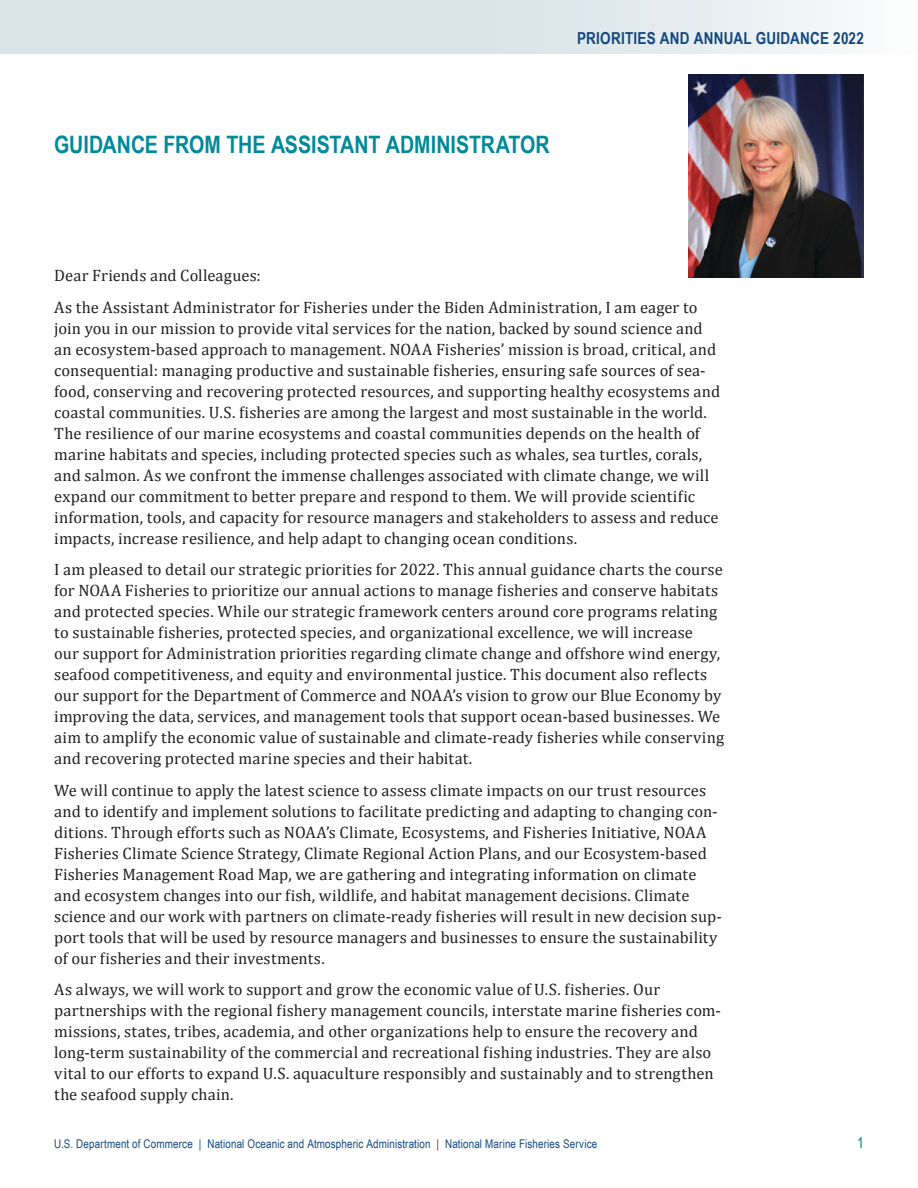
<style>
.page{position:relative;width:918px;height:1188px;background:#fff}
.page>*{position:absolute;margin:0;border:0;box-sizing:border-box;transform-origin:0 0}
.t1{font:700 24px "Arial Narrow";color:#038a99}
.t2{font:16.5px/21px "Cambria";letter-spacing:.005em;color:#231f20}
.t3{font:700 16.5px "Arial Narrow";letter-spacing:.015em;color:#13487e}
.t4{font:15px "Arial Narrow";color:#037d8c}
.t5{font:12px "Arial Narrow";letter-spacing:.01em;color:#13487e}
</style>
<div class="page">
<div style="left:0;top:0;width:918px;height:54px;background:linear-gradient(to right,#d2dfe4,#f0f4f6)"></div>
<img style="left:688px;top:74px;width:176px;height:204px">
<p class="t3" style="left:577px;top:26px;width:288px">PRIORITIES AND ANNUAL GUIDANCE 2022</p>
<h2 class="t1" style="left:54px;top:127px;width:497px">GUIDANCE FROM THE ASSISTANT ADMINISTRATOR</h2>
<p class="t2" style="left:54px;top:265px;width:208px">Dear Friends and Colleagues:</p>
<p class="t2" style="left:54px;top:296px;width:668px">As the Assistant Administrator for Fisheries under the Biden Administration, I am eager to join you in our mission to provide vital services for the nation, backed by sound science and an ecosystem-based approach to management. NOAA Fisheries’ mission is broad, critical, and consequential: managing productive and sustainable fisheries, ensuring safe sources of sea&shy;food, conserving and recovering protected resources, and supporting healthy ecosystems and coastal communities. U.S. fisheries are among the largest and most sustainable in the world.<br>The resilience of our marine ecosystems and coastal communities depends on the health of marine habitats and species, including protected species such as whales, sea turtles, corals, and salmon. As we confront the immense challenges associated with climate change, we will expand our commitment to better prepare and respond to them. We will provide scientific information, tools, and capacity for resource managers and stakeholders to assess and reduce impacts, increase resilience, and help adapt to changing ocean conditions.</p>
<p class="t2" style="left:54px;top:559px;width:671px">I am pleased to detail our strategic priorities for 2022. This annual guidance charts the course for NOAA Fisheries to prioritize our annual actions to manage fisheries and conserve habitats and protected species. While our strategic framework centers around core programs relating to sustainable fisheries, protected species, and organizational excellence, we will increase<br>our support for Administration priorities regarding climate change and offshore wind energy, seafood competitiveness, and equity and environmental justice. This document also reflects our support for the Department of Commerce and NOAA’s vision to grow our Blue Economy by improving the data, services, and management tools that support ocean-based businesses. We aim to amplify the economic value of sustainable and climate-ready fisheries while conserving and recovering protected marine species and their habitat.</p>
<p class="t2" style="left:54px;top:779px;width:669px">We will continue to apply the latest science to assess climate impacts on our trust resources and to identify and implement solutions to facilitate predicting and adapting to changing con&shy;ditions. Through efforts such as NOAA’s Climate, Ecosystems, and Fisheries Initiative, NOAA Fisheries Climate Science Strategy, Climate Regional Action Plans, and our Ecosystem-based Fisheries Management Road Map, we are gathering and integrating information on climate and ecosystem changes into our fish, wildlife, and habitat management decisions. Climate science and our work with partners on climate-ready fisheries will result in new decision sup&shy;port tools that will be used by resource managers and businesses to ensure the sustainability of our fisheries and their investments.</p>
<p class="t2" style="left:54px;top:979px;width:668px">As always, we will work to support and grow the economic value of U.S. fisheries. Our partnerships with the regional fishery management councils, interstate marine fisheries com&shy;missions, states, tribes, academia, and other organizations help to ensure the recovery and long-term sustainability of the commercial and recreational fishing industries. They are also vital to our efforts to expand U.S. aquaculture responsibly and sustainably and to strengthen the seafood supply chain.</p>
<p class="t5" style="left:54px;top:1134px;width:545px">U.S. Department of Commerce | National Oceanic and Atmospheric Administration | National Marine Fisheries Service</p>
<p class="t4" style="left:857px;top:1131px;width:8px">1</p>
</div>
